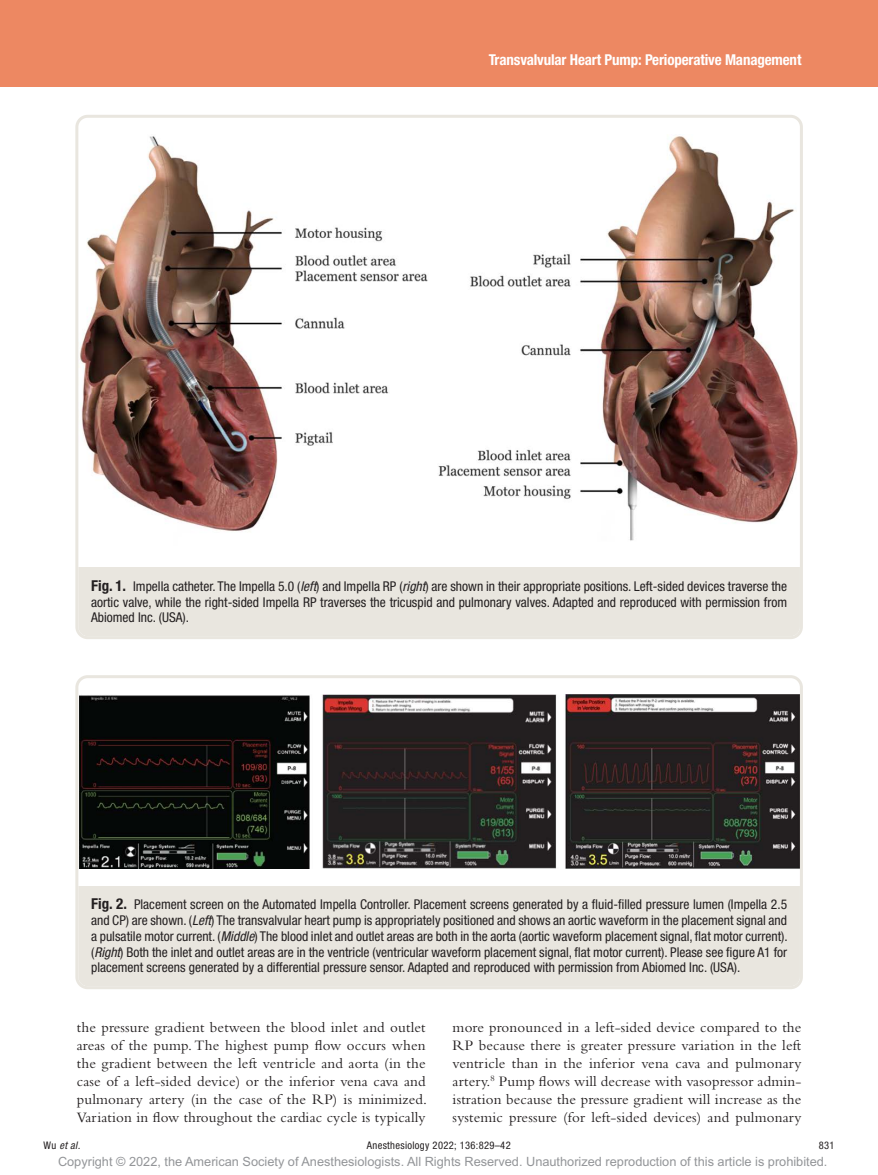
<style>
.page{position:relative;width:878px;height:1175px;background:#fff}
.page>*{position:absolute;margin:0;border:0;box-sizing:border-box;transform-origin:0 0}
.t1{font:15px/18px "Bembo Std";letter-spacing:.01em;color:#231f20;text-align:justify}
.t2{font:700 condensed 15px "Helvetica Neue LT Std";letter-spacing:-.01em;color:#fff}
.t3{font:condensed 13.5px/15.8px "Helvetica Neue LT Std";color:#231f20;text-align:justify}
.t4{font:12.75px "Arial MT Std";color:#939598}
.t5{font:condensed 10.5px "Helvetica Neue LT Std";letter-spacing:.03em;color:#231f20}
.t6{font:italic condensed 10.5px "Helvetica Neue LT Std";color:#231f20}
.s1{font-weight:700;font-size:15px}
.s2{font-style:italic}
.s3{font-style:normal}
</style>
<div class="page">
<div style="left:0;top:0;width:878px;height:86px;background:#ed8862"></div>
<img style="left:80px;top:136px;width:718px;height:405px">
<div style="left:78px;top:567px;width:721px;height:69px;background:#e9e6df"></div>
<div style="left:75px;top:115px;width:727px;height:524px;border:3px solid #e9e6df;border-radius:11px"></div>
<img style="left:79px;top:694px;width:719px;height:174px">
<div style="left:78px;top:886px;width:721px;height:100px;background:#e9e6df"></div>
<div style="left:75px;top:675px;width:727px;height:314px;border:3px solid #e9e6df;border-radius:11px"></div>
<p class="t2" style="left:488px;top:51px;width:314px">Transvalvular Heart Pump: Perioperative Management</p>
<p class="t3" style="left:91px;top:578px;width:697px"><span class="s1">Fig. 1.</span> Impella catheter. The Impella 5.0 (<span class="s2">left</span>) and Impella RP (<span class="s2">right</span>) are shown in their appropriate positions. Left-sided devices traverse the aortic valve, while the right-sided Impella RP traverses the tricuspid and pulmonary valves. Adapted and reproduced with permission from Abiomed Inc. (USA).</p>
<p class="t3" style="left:91px;top:896px;width:698px"><span class="s1">Fig. 2.</span> Placement screen on the Automated Impella Controller. Placement screens generated by a fluid-filled pressure lumen (Impella 2.5 and CP) are shown. (<span class="s2">Left</span>) The transvalvular heart pump is appropriately positioned and shows an aortic waveform in the placement signal and a pulsatile motor current. (<span class="s2">Middle</span>) The blood inlet and outlet areas are both in the aorta (aortic waveform placement signal, flat motor current). (<span class="s2">Right</span>) Both the inlet and outlet areas are in the ventricle (ventricular waveform placement signal, flat motor current). Please see figure A1 for placement screens generated by a differential pressure sensor. Adapted and reproduced with permission from Abiomed Inc. (USA).</p>
<p class="t1" style="left:77px;top:1018px;width:352px">the pressure gradient between the blood inlet and outlet areas of the pump. The highest pump flow occurs when the gradient between the left ventricle and aorta (in the case of a left-sided device) or the inferior vena cava and pulmonary artery (in the case of the RP) is minimized.<br>Variation in flow throughout the cardiac cycle is typically</p>
<p class="t1" style="left:452px;top:1018px;width:350px">more pronounced in a left-sided device compared to the RP because there is greater pressure variation in the left ventricle than in the inferior vena cava and pulmonary artery.<sup>8</sup> Pump flows will decrease with vasopressor admin&shy;istration because the pressure gradient will increase as the systemic pressure (for left-sided devices) and pulmonary</p>
<p class="t6" style="left:44px;top:1139px;width:38px"><span class="s3">Wu</span> et al.</p>
<p class="t5" style="left:367px;top:1139px;width:145px">Anesthesiology 2022; 136:829–42</p>
<p class="t5" style="left:818px;top:1139px;width:17px">831</p>
<p class="t4" style="left:58px;top:1154px;width:771px">Copyright © 2022, the American Society of Anesthesiologists. All Rights Reserved. Unauthorized reproduction of this article is prohibited.</p>
</div>
